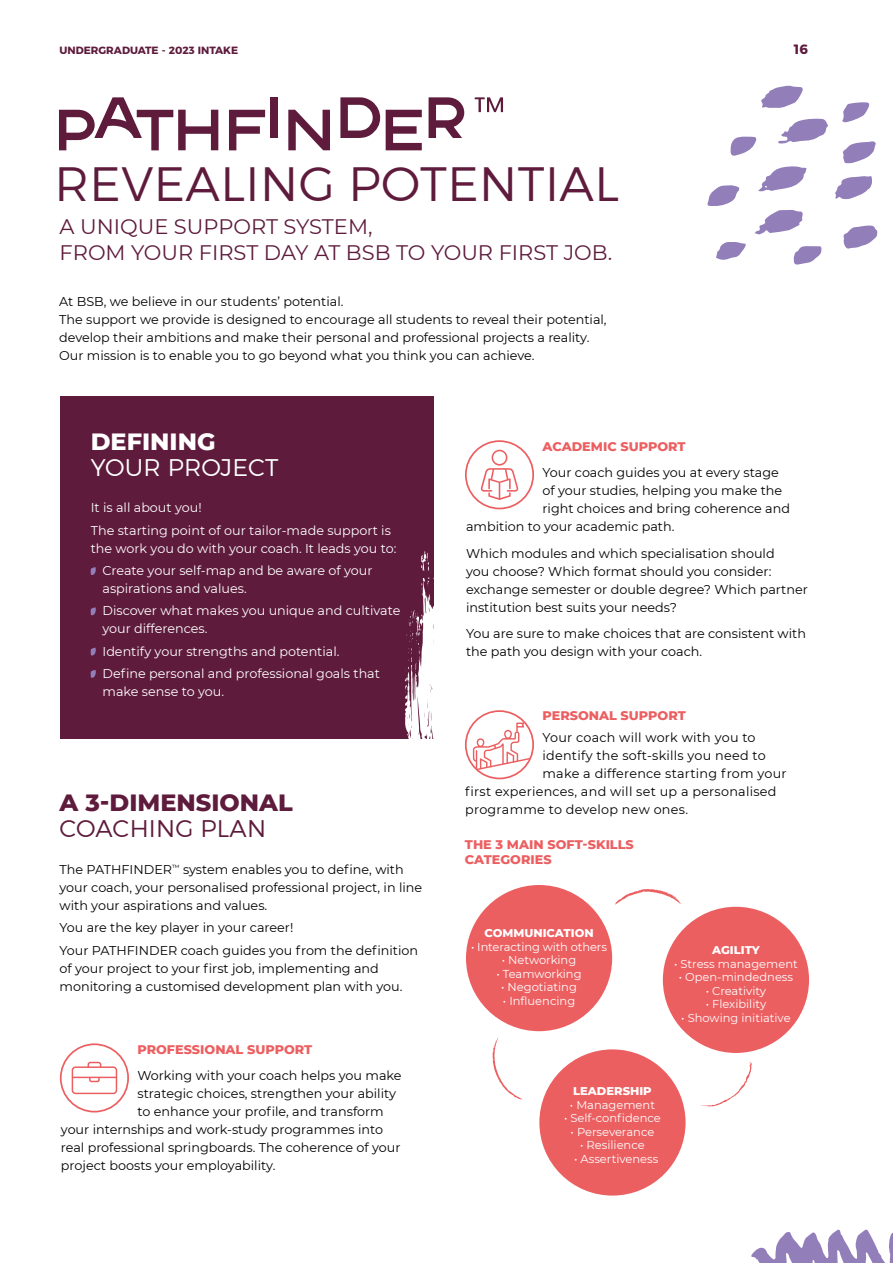
<style>
.page{position:relative;width:893px;height:1263px;background:#fff}
.page>*{position:absolute;margin:0;border:0;box-sizing:border-box;transform-origin:0 0}
.t1{font:300 48px "Montserrat";letter-spacing:.01em;color:#5e1b3c}
.t2{font:800 24px "Montserrat";color:#5e1b3c}
.t3{font:300 24px "Montserrat";letter-spacing:.01em;color:#5e1b3c}
.t4{font:300 24px "Montserrat";letter-spacing:.01em;color:#fff}
.t5{font:800 24px "Montserrat";color:#fff}
.t6{font:21px/25.5px "Montserrat";color:#5e1b3c}
.t7{font:700 13.5px "Montserrat";color:#5e1b3c}
.t8{font:12.75px/18px "Montserrat";color:#000}
.t9{font:12.75px/22.2px "Montserrat";color:#fff}
.t10{font:12.75px "Montserrat";letter-spacing:.02em;color:#000}
.t11{font:800 12.75px/15px "Montserrat";color:#ec5f61}
.t12{font:11.55px "Montserrat";color:#fff}
.t13{font:800 11.55px "Montserrat";color:#fff}
.t14{font:700 10.5px "Montserrat";color:#5e1b3c}
</style>
<div class="page">
<div style="left:60px;top:396px;width:374px;height:342px;background:#5e1b3c"></div>
<svg style="left:778px;top:119px;width:50px;height:25px"></svg>
<svg style="left:758px;top:166px;width:48px;height:26px"></svg>
<svg style="left:755px;top:210px;width:48px;height:25px"></svg>
<svg style="left:761px;top:85px;width:42px;height:23px"></svg>
<svg style="left:835px;top:176px;width:37px;height:23px"></svg>
<svg style="left:843px;top:225px;width:34px;height:24px"></svg>
<svg style="left:843px;top:141px;width:33px;height:22px"></svg>
<svg style="left:707px;top:185px;width:32px;height:21px"></svg>
<svg style="left:793px;top:246px;width:29px;height:19px"></svg>
<svg style="left:716px;top:242px;width:30px;height:18px"></svg>
<svg style="left:842px;top:102px;width:27px;height:21px"></svg>
<svg style="left:731px;top:136px;width:25px;height:20px"></svg>
<svg style="left:91px;top:567px;width:5px;height:8px"></svg>
<svg style="left:91px;top:607px;width:5px;height:8px"></svg>
<svg style="left:91px;top:648px;width:5px;height:8px"></svg>
<svg style="left:91px;top:670px;width:5px;height:8px"></svg>
<svg style="left:60px;top:1043px;width:69px;height:69px"></svg>
<div style="left:466px;top:885px;width:146px;height:146px;background:#ec5f61;border-radius:50%"></div>
<svg style="left:615px;top:889px;width:66px;height:16px"></svg>
<div style="left:539px;top:1049px;width:147px;height:146px;background:#ec5f61;border-radius:50%"></div>
<div style="left:663px;top:907px;width:146px;height:146px;background:#ec5f61;border-radius:50%"></div>
<svg style="left:701px;top:1062px;width:51px;height:45px"></svg>
<svg style="left:492px;top:1038px;width:31px;height:62px"></svg>
<svg style="left:404px;top:551px;width:30px;height:188px"></svg>
<svg style="left:465px;top:440px;width:69px;height:69px"></svg>
<svg style="left:465px;top:710px;width:69px;height:69px"></svg>
<svg style="left:475px;top:97px;width:28px;height:15px"></svg>
<svg style="left:429px;top:97px;width:35px;height:41px"></svg>
<svg style="left:59px;top:97px;width:159px;height:53px"></svg>
<svg style="left:229px;top:110px;width:36px;height:40px"></svg>
<div style="left:270px;top:97px;width:8px;height:41px;background:#5e1b3c"></div>
<svg style="left:288px;top:110px;width:42px;height:40px"></svg>
<svg style="left:340px;top:97px;width:40px;height:41px"></svg>
<svg style="left:386px;top:110px;width:36px;height:40px"></svg>
<svg style="left:751px;top:1229px;width:142px;height:34px"></svg>
<p class="t14" style="left:60px;top:44px;width:180px">UNDERGRADUATE - 2023 INTAKE</p>
<p class="t7" style="left:794px;top:43px;width:16px">16</p>
<h1 class="t1" style="left:54px;top:157px;width:566px">REVEALING POTENTIAL</h1>
<h3 class="t6" style="left:60px;top:214px;width:554px">A UNIQUE SUPPORT SYSTEM,<br>FROM YOUR FIRST DAY AT BSB TO YOUR FIRST JOB.</h3>
<p class="t8" style="left:59px;top:293px;width:549px">At BSB, we believe in our students’ potential.<br>The support we provide is designed to encourage all students to reveal their potential, develop their ambitions and make their personal and professional projects a reality.<br>Our mission is to enable you to go beyond what you think you can achieve.</p>
<h2 class="t5" style="left:91px;top:431px;width:126px">DEFINING</h2>
<h2 class="t4" style="left:91px;top:453px;width:189px">YOUR PROJECT</h2>
<p class="t9" style="left:91px;top:497px;width:302px">It is all about you!<br>The starting point of our tailor-made support is</p>
<p class="t9" style="left:102px;top:537px;width:295px;text-indent:-12px">the work you do with your coach. It leads you to:<br>Create your self-map and be aware of your</p>
<p class="t9" style="left:102px;top:577px;width:299px">aspirations and values.<br>Discover what makes you unique and cultivate</p>
<p class="t9" style="left:102px;top:618px;width:279px">your differences.<br>Identify your strengths and potential.<br>Define personal and professional goals that</p>
<p class="t9" style="left:102px;top:680px;width:123px">make sense to you.</p>
<h2 class="t2" style="left:60px;top:785px;width:235px">A 3-DIMENSIONAL</h2>
<h2 class="t3" style="left:60px;top:814px;width:208px">COACHING PLAN</h2>
<p class="t8" style="left:60px;top:861px;width:364px">The PATHFINDER<sup>™</sup> system enables you to define, with your coach, your personalised professional project, in line with your aspirations and values.</p>
<p class="t8" style="left:60px;top:917px;width:360px;line-height:22.2px">You are the key player in your career!<br>Your PATHFINDER coach guides you from the definition</p>
<p class="t8" style="left:60px;top:958px;width:344px">of your project to your first job, implementing and monitoring a customised development plan with you.</p>
<p class="t11" style="left:137px;top:1042px;width:176px">PROFESSIONAL SUPPORT</p>
<p class="t8" style="left:137px;top:1067px;width:266px">Working with your coach helps you make</p>
<p class="t8" style="left:137px;top:1085px;width:260px">strategic choices, strengthen your ability</p>
<p class="t8" style="left:137px;top:1102px;width:248px">to enhance your profile, and transform</p>
<p class="t8" style="left:61px;top:1121px;width:324px">your internships and work-study programmes into</p>
<p class="t8" style="left:61px;top:1139px;width:341px">real professional springboards. The coherence of your</p>
<p class="t8" style="left:61px;top:1157px;width:216px">project boosts your employability.</p>
<p class="t11" style="left:543px;top:439px;width:145px">ACADEMIC SUPPORT</p>
<p class="t8" style="left:543px;top:464px;width:238px">Your coach guides you at every stage</p>
<p class="t8" style="left:543px;top:482px;width:241px">of your studies, helping you make the</p>
<p class="t8" style="left:543px;top:500px;width:249px">right choices and bring coherence and</p>
<p class="t8" style="left:466px;top:518px;width:210px">ambition to your academic path.</p>
<p class="t8" style="left:466px;top:544px;width:343px">Which modules and which specialisation should<br>you choose? Which format should you consider: exchange semester or double degree? Which partner institution best suits your needs?</p>
<p class="t8" style="left:466px;top:625px;width:341px">You are sure to make choices that are consistent with the path you design with your coach.</p>
<p class="t11" style="left:542px;top:708px;width:145px">PERSONAL SUPPORT</p>
<p class="t10" style="left:542px;top:731px;width:215px">Your coach will work with you to</p>
<p class="t10" style="left:542px;top:749px;width:225px">identify the soft-skills you need to</p>
<p class="t10" style="left:542px;top:767px;width:246px">make a difference starting from your</p>
<p class="t10" style="left:465px;top:783px;width:313px">first experiences, and will set up a personalised</p>
<p class="t10" style="left:465px;top:803px;width:224px">programme to develop new ones.</p>
<p class="t11" style="left:465px;top:836px;width:170px">THE 3 MAIN SOFT-SKILLS<br>CATEGORIES</p>
<p class="t13" style="left:484px;top:928px;width:111px">COMMUNICATION</p>
<p class="t12" style="left:471px;top:941px;width:137px">• Interacting with others</p>
<p class="t12" style="left:502px;top:954px;width:76px">• Networking</p>
<p class="t12" style="left:496px;top:968px;width:87px">• Teamworking</p>
<p class="t12" style="left:501px;top:981px;width:77px">• Negotiating</p>
<p class="t12" style="left:503px;top:993px;width:74px">• Influencing</p>
<p class="t13" style="left:712px;top:945px;width:49px">AGILITY</p>
<p class="t12" style="left:674px;top:958px;width:125px">• Stress management</p>
<p class="t12" style="left:679px;top:971px;width:116px">• Open-mindedness</p>
<p class="t12" style="left:706px;top:985px;width:62px">• Creativity</p>
<p class="t12" style="left:706px;top:998px;width:62px">• Flexibility</p>
<p class="t12" style="left:681px;top:1011px;width:111px">• Showing initiative</p>
<p class="t13" style="left:573px;top:1086px;width:80px">LEADERSHIP</p>
<p class="t12" style="left:570px;top:1098px;width:87px">• Management</p>
<p class="t12" style="left:564px;top:1110px;width:98px">• Self-confidence</p>
<p class="t12" style="left:571px;top:1125px;width:85px">• Perseverance</p>
<p class="t12" style="left:580px;top:1139px;width:66px">• Resilience</p>
<p class="t12" style="left:574px;top:1152px;width:86px">• Assertiveness</p>
</div>
